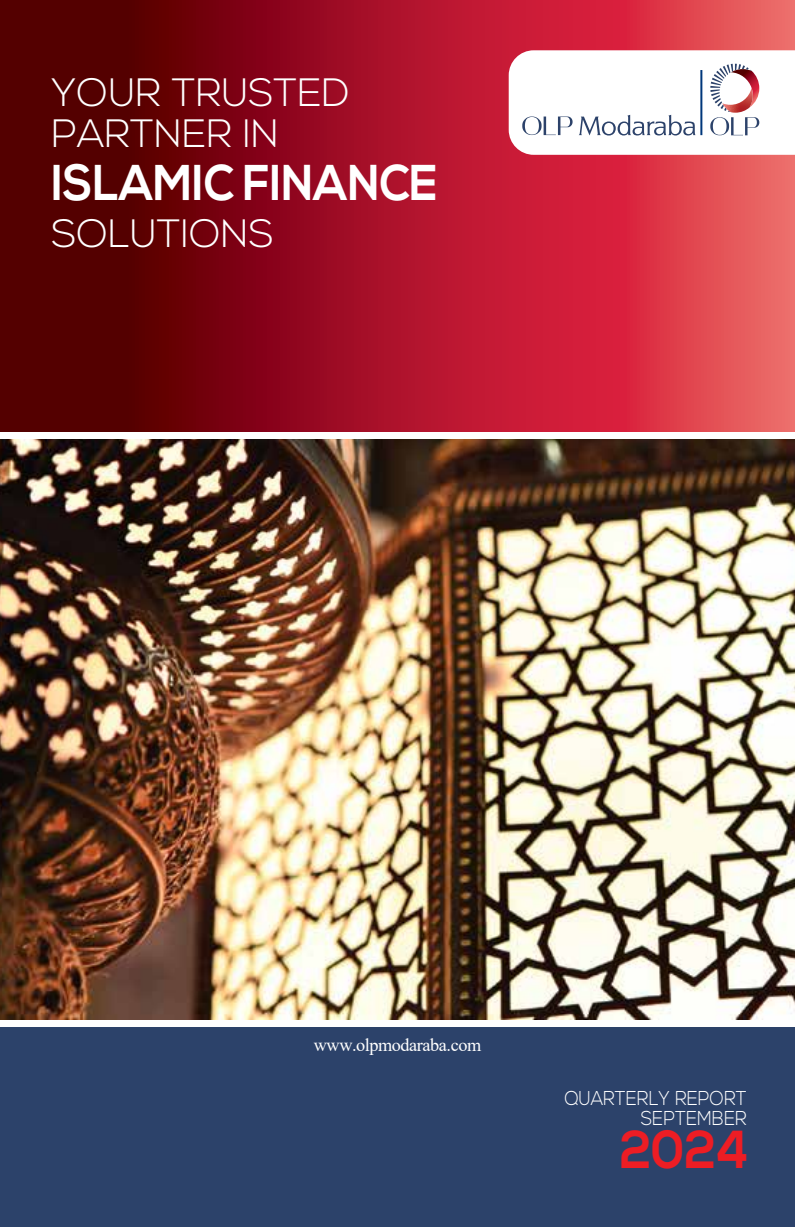
<style>
.page{position:relative;width:795px;height:1227px;background:#fff}
.page>*{position:absolute;margin:0;border:0;box-sizing:border-box;transform-origin:0 0}
.t1{font:700 53.4px "Nexa";color:#ed1d24;scale:.9 1}
.t2{font:700 50.2px "Nexa";color:#fff;scale:.9 1}
.t3{font:300 39.4px/40.6px "Nexa";color:#fff}
.t4{font:300 20px/20px "Nexa";color:#fff;text-align:right;scale:.9 1}
.t5{font:18.2px "Times New Roman";letter-spacing:-.025em;color:#fff}
</style>
<div class="page">
<div style="left:0;top:1026px;width:794px;height:200px;background:#2c426a"></div>
<img style="left:0;top:439px;width:794px;height:580px">
<svg style="left:0;top:0;width:794px;height:431px;background:#9e1625"></svg>
<svg style="left:508px;top:50px;width:286px;height:105px"></svg>
<p class="t3" style="left:51px;top:74px;width:300px">YOUR TRUSTED<br>PARTNER IN</p>
<p class="t2" style="left:51px;top:154px;width:430px">ISLAMIC FINANCE</p>
<p class="t3" style="left:51px;top:215px;width:224px">SOLUTIONS</p>
<p class="t5" style="left:314px;top:1031px;width:169px">www.olpmodaraba.com</p>
<p class="t4" style="left:564px;top:1088px;width:204px">QUARTERLY REPORT<br>SEPTEMBER</p>
<h1 class="t1" style="left:619px;top:1118px;width:145px">2024</h1>
</div>
